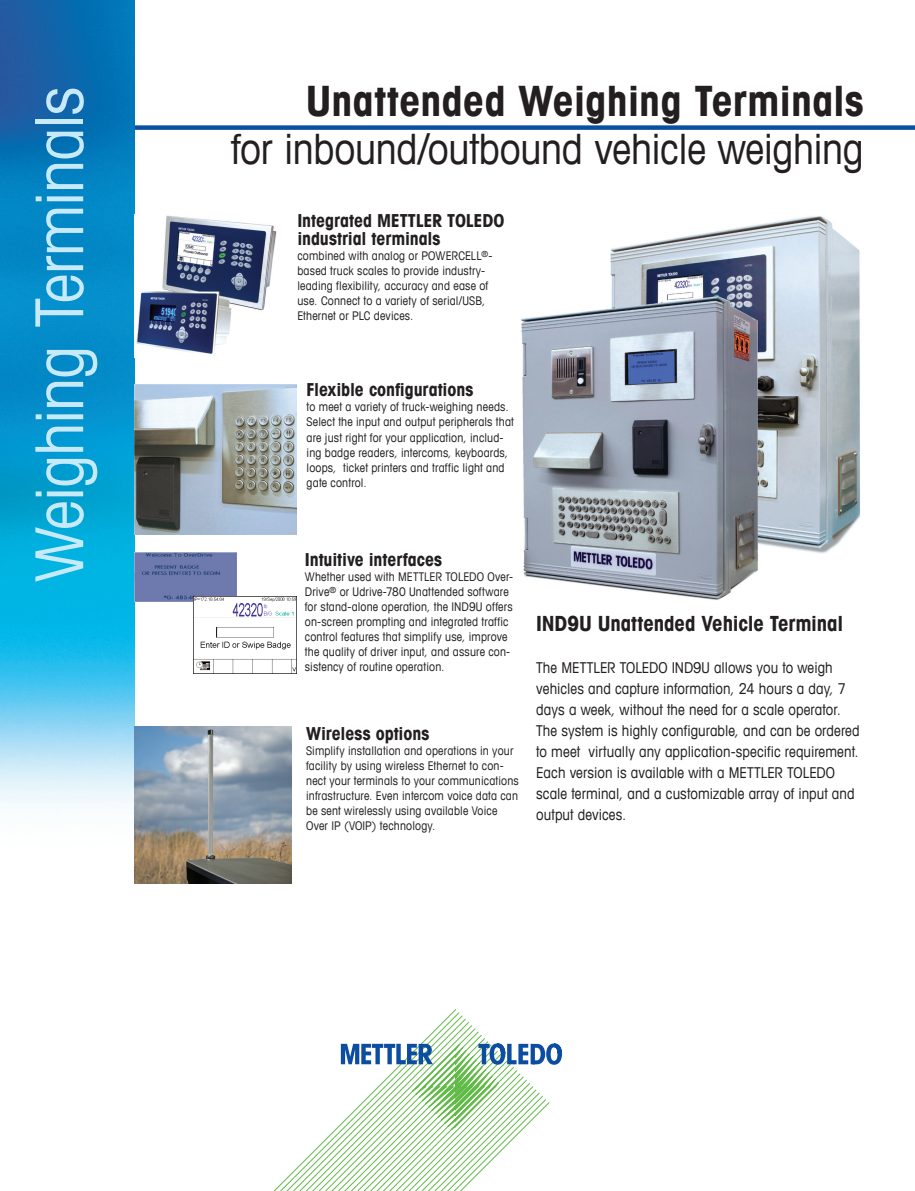
<style>
.page{position:relative;width:915px;height:1191px;background:#fff}
.page>*{position:absolute;margin:0;border:0;box-sizing:border-box;transform-origin:0 0}
._01_front_page_verti{font:condensed 66px "Avant Garde Com";letter-spacing:-.02em;color:#c6eafa}
._02_2_headline_book{font:condensed 42px "Avant Garde Com";letter-spacing:-.01em;color:#231f20}
._02_1_headline_bold{font:700 condensed 42px "Avant Garde Com";letter-spacing:.005em;color:#231f20}
._03_subhead_14_pt{font:700 condensed 21px "Avant Garde Com";letter-spacing:-.01em;color:#231f20}
._05_subhead_12_pt{font:700 condensed 18px/18px "Avant Garde Com";letter-spacing:-.005em;color:#231f20}
._04_running_text_10{font:condensed 15px/21px "Avant Garde Com";letter-spacing:.005em;color:#231f20}
._06_captions{font:condensed 12px/15px "Avant Garde Com";letter-spacing:.015em;color:#231f20}
</style>
<div class="page">
<img style="left:521px;top:216px;width:340px;height:384px">
<div style="left:134px;top:125px;width:780px;height:5px;background:#0a4fa2"></div>
<img style="left:0;top:0;width:134px;height:809px">
<svg style="left:273px;top:1009px;width:250px;height:182px"></svg>
<svg style="left:341px;top:1043px;width:221px;height:87px"></svg>
<img style="left:134px;top:726px;width:157px;height:157px">
<img style="left:136px;top:215px;width:141px;height:141px">
<img style="left:134px;top:384px;width:162px;height:151px">
<img style="left:134px;top:553px;width:103px;height:48px">
<img style="left:194px;top:596px;width:102px;height:77px">
<p class="_01_front_page_verti" style="left:19px;top:582px;width:497px;rotate:-90deg">Weighing Terminals</p>
<p class="_02_1_headline_bold" style="left:305px;top:74px;width:559px">Unattended Weighing Terminals</p>
<p class="_02_2_headline_book" style="left:231px;top:123px;width:634px">for inbound/outbound vehicle weighing</p>
<p class="_05_subhead_12_pt" style="left:297px;top:211px;width:208px">Integrated METTLER TOLEDO industrial terminals</p>
<p class="_06_captions" style="left:297px;top:248px;width:196px">combined with analog or POWERCELL<sup>®</sup>- based truck scales to provide industry&shy;leading flexibility, accuracy and ease of use. Connect to a variety of serial/USB, Ethernet or PLC devices.</p>
<p class="_05_subhead_12_pt" style="left:306px;top:380px;width:168px">Flexible configurations</p>
<p class="_06_captions" style="left:306px;top:399px;width:209px">to meet a variety of truck-weighing needs.<br>Select the input and output peripherals that are just right for your application, includ&shy;ing badge readers, intercoms, keyboards, loops, ticket printers and traffic light and gate control.</p>
<p class="_05_subhead_12_pt" style="left:305px;top:550px;width:139px">Intuitive interfaces</p>
<p class="_06_captions" style="left:305px;top:569px;width:210px">Whether used with METTLER TOLEDO Over-Drive<sup>®</sup> or Udrive-780 Unattended software for stand-alone operation, the IND9U offers on-screen prompting and integrated traffic control features that simplify use, improve the quality of driver input, and assure con&shy;sistency of routine operation.</p>
<p class="_05_subhead_12_pt" style="left:306px;top:724px;width:125px">Wireless options</p>
<p class="_06_captions" style="left:306px;top:743px;width:214px">Simplify installation and operations in your facility by using wireless Ethernet to con&shy;nect your terminals to your communications infrastructure. Even intercom voice data can be sent wirelessly using available Voice Over IP (VOIP) technology.</p>
<p class="_03_subhead_14_pt" style="left:536px;top:609px;width:308px">IND9U Unattended Vehicle Terminal</p>
<p class="_04_running_text_10" style="left:536px;top:656px;width:325px">The METTLER TOLEDO IND9U allows you to weigh vehicles and capture information, 24 hours a day, 7 days a week, without the need for a scale operator.<br>The system is highly configurable, and can be ordered to meet virtually any application-specific requirement.<br>Each version is available with a METTLER TOLEDO scale terminal, and a customizable array of input and output devices.</p>
</div>
